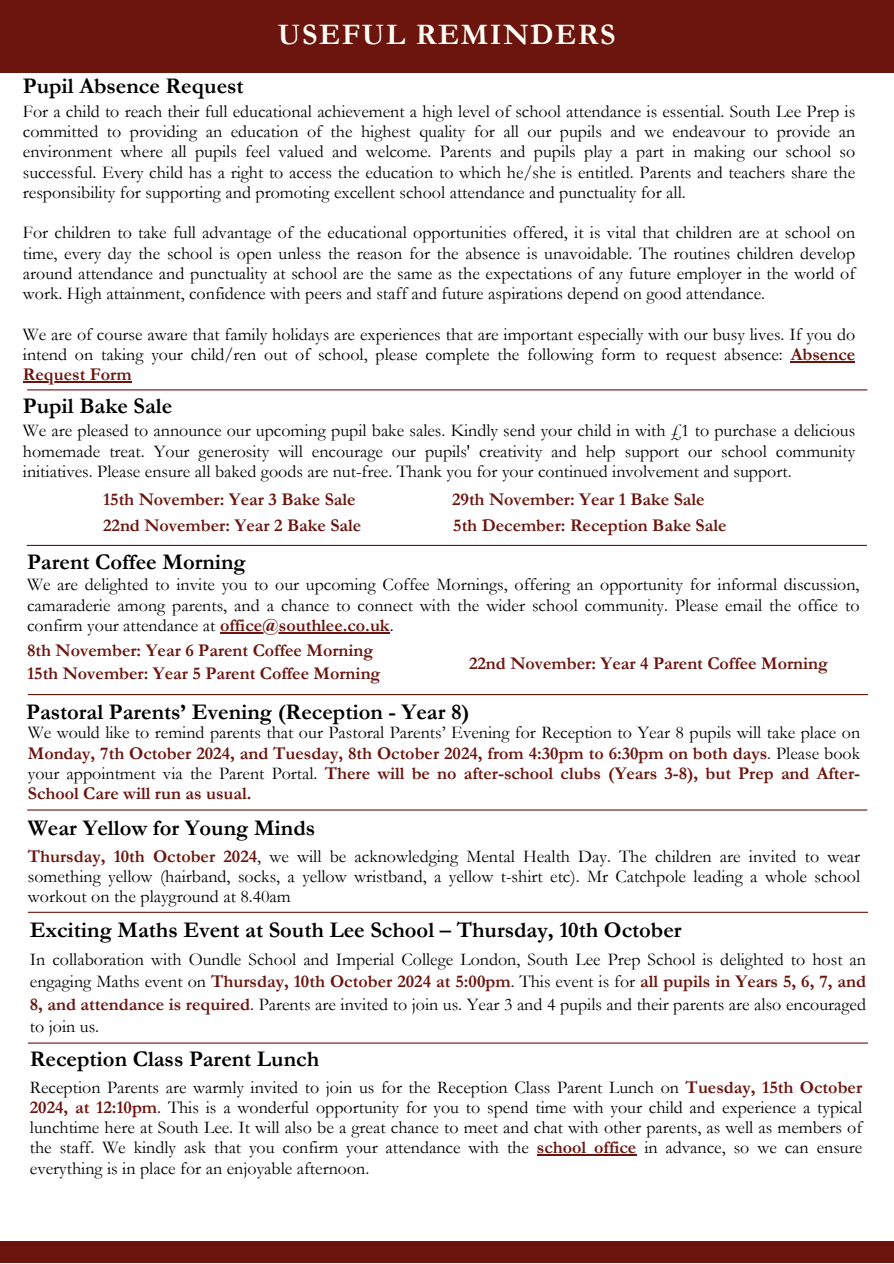
<style>
.page{position:relative;width:894px;height:1264px;background:#fff}
.page>*{position:absolute;margin:0;border:0;box-sizing:border-box;transform-origin:0 0}
.t1{font:700 30px "Garamond";letter-spacing:.05em;color:#fffff6}
.t2{font:700 22.5px "Garamond";color:#000}
.t3{font:18px/20.2px "Garamond";color:#000;text-align:justify}
.t4{font:700 18px/20.2px "Garamond";color:#6b150e}
.s1{font-weight:700;color:#6b150e}
.s2{font-weight:400;color:#000}
</style>
<div class="page">
<div style="left:0;top:1241px;width:893px;height:22px;background:#6b150e"></div>
<div style="left:0;top:0;width:893px;height:72px;background:#6b150e"></div>
<hr style="left:27px;top:389px;width:840px;height:1px;background:#6b150e">
<hr style="left:27px;top:545px;width:839px;height:1px;background:#6b150e">
<hr style="left:28px;top:694px;width:839px;height:1px;background:#6b150e">
<hr style="left:27px;top:809px;width:840px;height:1px;background:#6b150e">
<hr style="left:220px;top:632px;width:169px;height:1px;background:#6b150e">
<hr style="left:28px;top:911px;width:839px;height:1px;background:#6b150e">
<hr style="left:790px;top:361px;width:65px;height:1px;background:#6b150e">
<hr style="left:23px;top:381px;width:109px;height:1px;background:#6b150e">
<hr style="left:536px;top:1154px;width:100px;height:1px;background:#6b150e">
<hr style="left:28px;top:1042px;width:839px;height:1px;background:#6b150e">
<h1 class="t1" style="left:278px;top:18px;width:339px">USEFUL REMINDERS</h1>
<p class="t2" style="left:23px;top:74px;width:222px">Pupil Absence Request</p>
<p class="t3" style="left:23px;top:101px;width:833px">For a child to reach their full educational achievement a high level of school attendance is essential. South Lee Prep is committed to providing an education of the highest quality for all our pupils and we endeavour to provide an environment where all pupils feel valued and welcome. Parents and pupils play a part in making our school so successful. Every child has a right to access the education to which he/she is entitled. Parents and teachers share the responsibility for supporting and promoting excellent school attendance and punctuality for all.</p>
<p class="t3" style="left:23px;top:223px;width:833px">For children to take full advantage of the educational opportunities offered, it is vital that children are at school on time, every day the school is open unless the reason for the absence is unavoidable. The routines children develop around attendance and punctuality at school are the same as the expectations of any future employer in the world of work. High attainment, confidence with peers and staff and future aspirations depend on good attendance.</p>
<p class="t3" style="left:23px;top:324px;width:833px">We are of course aware that family holidays are experiences that are important especially with our busy lives. If you do intend on taking your child/ren out of school, please complete the following form to request absence: <span class="s1">Absence Request Form</span></p>
<p class="t2" style="left:23px;top:393px;width:151px">Pupil Bake Sale</p>
<p class="t3" style="left:23px;top:421px;width:833px">We are pleased to announce our upcoming pupil bake sales. Kindly send your child in with £1 to purchase a delicious homemade treat. Your generosity will encourage our pupils' creativity and help support our school community initiatives. Please ensure all baked goods are nut-free. Thank you for your continued involvement and support.</p>
<p class="t4" style="left:103px;top:487px;width:259px;line-height:26px">15th November: Year 3 Bake Sale<br>22nd November: Year 2 Bake Sale</p>
<p class="t4" style="left:452px;top:487px;width:276px;line-height:26px">29th November: Year 1 Bake Sale<br>5th December: Reception Bake Sale</p>
<p class="t2" style="left:27px;top:549px;width:220px">Parent Coffee Morning</p>
<p class="t3" style="left:27px;top:575px;width:833px">We are delighted to invite you to our upcoming Coffee Mornings, offering an opportunity for informal discussion, camaraderie among parents, and a chance to connect with the wider school community. Please email the office to confirm your attendance at <span class="s1">office@southlee.co.uk</span>.</p>
<p class="t4" style="left:27px;top:638px;width:354px;line-height:23.9px">8th November: Year 6 Parent Coffee Morning<br>15th November: Year 5 Parent Coffee Morning</p>
<p class="t4" style="left:469px;top:653px;width:360px">22nd November: Year 4 Parent Coffee Morning</p>
<p class="t2" style="left:26px;top:699px;width:445px">Pastoral Parents’ Evening (Reception - Year 8)</p>
<p class="t4" style="left:28px;top:722px;width:833px;text-align:justify"><span class="s2">We would like to remind parents that our Pastoral Parents’ Evening for Reception to Year 8 pupils will take place on </span>Monday, 7th October 2024, and Tuesday, 8th October 2024, from 4:30pm to 6:30pm on both days<span class="s2">. Please book your appointment via the Parent Portal.</span> There will be no after-school clubs (Years 3-8), but Prep and After-School Care will run as usual.</p>
<p class="t2" style="left:28px;top:816px;width:289px">Wear Yellow for Young Minds</p>
<p class="t3" style="left:28px;top:846px;width:833px"><span class="s1">Thursday, 10th October 2024</span>, we will be acknowledging Mental Health Day. The children are invited to wear something yellow (hairband, socks, a yellow wristband, a yellow t-shirt etc). Mr Catchpole leading a whole school workout on the playground at 8.40am</p>
<p class="t2" style="left:30px;top:917px;width:653px">Exciting Maths Event at South Lee School – Thursday, 10th October</p>
<p class="t3" style="left:30px;top:948px;width:837px;line-height:22.5px">In collaboration with Oundle School and Imperial College London, South Lee Prep School is delighted to host an engaging Maths event on <span class="s1">Thursday, 10th October 2024 at 5:00pm</span>. This event is for <span class="s1">all pupils in Years 5, 6, 7, and 8, and attendance is required</span>. Parents are invited to join us. Year 3 and 4 pupils and their parents are also encouraged to join us.</p>
<p class="t2" style="left:30px;top:1046px;width:290px">Reception Class Parent Lunch</p>
<p class="t3" style="left:30px;top:1076px;width:833px">Reception Parents are warmly invited to join us for the Reception Class Parent Lunch on <span class="s1">Tuesday, 15th October 2024, at 12:10pm</span>. This is a wonderful opportunity for you to spend time with your child and experience a typical lunchtime here at South Lee. It will also be a great chance to meet and chat with other parents, as well as members of the staff. We kindly ask that you confirm your attendance with the <span class="s1">school office</span> in advance, so we can ensure everything is in place for an enjoyable afternoon.</p>
</div>
